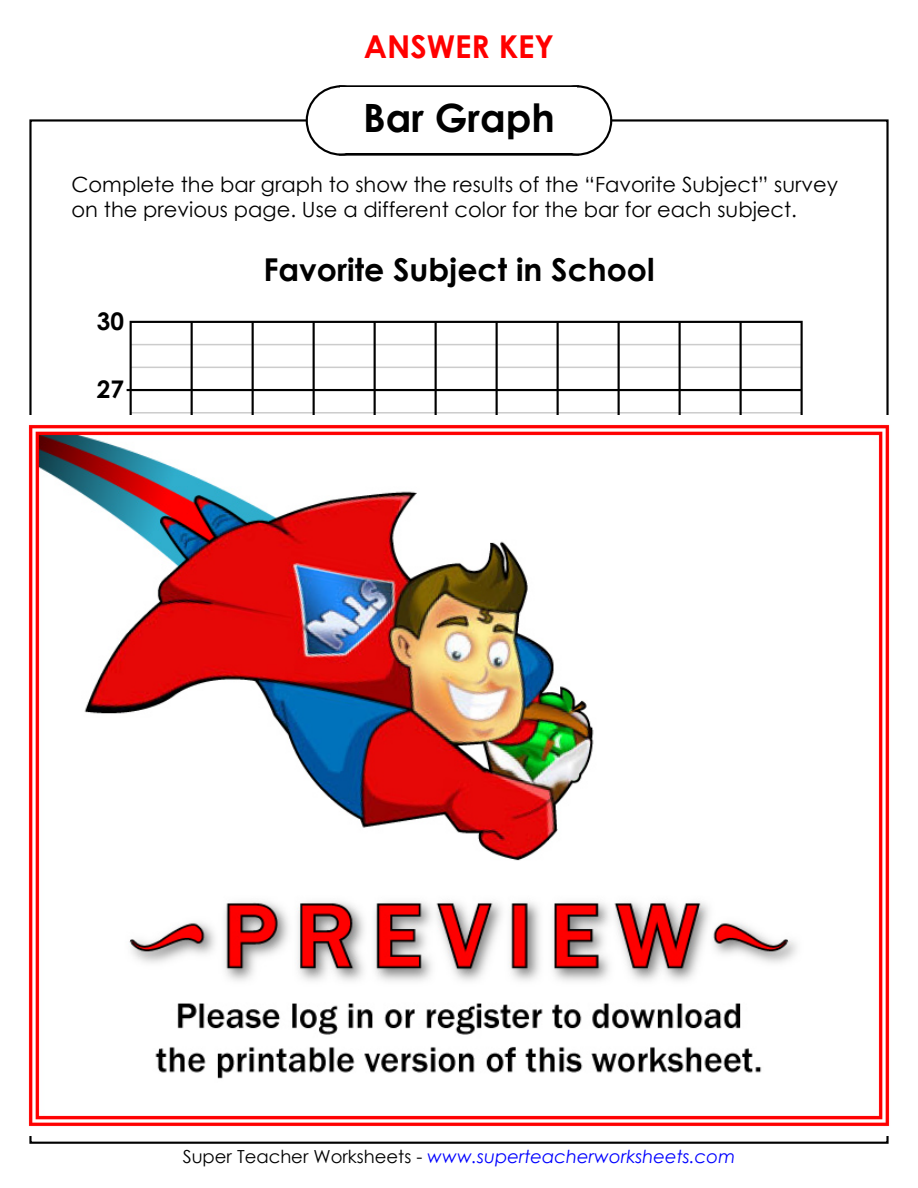
<style>
.page{position:relative;width:918px;height:1188px;background:#fff}
.page>*{position:absolute;margin:0;border:0;box-sizing:border-box;transform-origin:0 0}
.t1{font:700 39px "Century Gothic 2";color:#000}
.t2{font:700 31.5px "Century Gothic 2";color:#000}
.t3{font:700 31.5px "Century Gothic 2";color:#f00}
.t4{font:700 24.3px "Century Gothic 2";color:#000}
.t5{font:21px/25.2px "Century Gothic 2";color:#000}
.t6{font:italic 18px "Century Gothic 2";color:#00f}
.s1{font-style:normal;color:#000}
</style>
<div class="page">
<div style="left:542px;top:85px;width:70px;height:71px;border:4px solid #000;border-radius:50%"></div>
<div style="left:339px;top:85px;width:240px;height:71px;border:4px solid #000"></div>
<div style="left:306px;top:85px;width:70px;height:71px;border:4px solid #000;border-radius:50%"></div>
<div style="left:544px;top:87px;width:66px;height:66px;background:#fff;border-radius:50%"></div>
<div style="left:341px;top:87px;width:236px;height:66px;background:#fff"></div>
<div style="left:308px;top:87px;width:66px;height:66px;background:#fff;border-radius:50%"></div>
<hr style="left:131px;top:412px;width:671px;height:2px;background:#ccc">
<hr style="left:131px;top:367px;width:671px;height:1px;background:#ccc">
<hr style="left:131px;top:344px;width:671px;height:1px;background:#ccc">
<hr style="left:127px;top:389px;width:675px;height:2px;background:#000">
<svg style="left:189px;top:320px;width:66px;height:95px"></svg>
<svg style="left:311px;top:320px;width:66px;height:95px"></svg>
<svg style="left:433px;top:320px;width:66px;height:95px"></svg>
<svg style="left:555px;top:320px;width:66px;height:95px"></svg>
<svg style="left:677px;top:320px;width:66px;height:95px"></svg>
<img style="left:28px;top:424px;width:862px;height:703px">
<h2 class="t3" style="left:364px;top:23px;width:192px">ANSWER KEY</h2>
<h1 class="t1" style="left:363px;top:88px;width:193px">Bar Graph</h1>
<p class="t5" style="left:72px;top:171px;width:768px">Complete the bar graph to show the results of the “Favorite Subject” survey on the previous page. Use a different color for the bar for each subject.</p>
<p class="t4" style="left:97px;top:302px;width:29px">30</p>
<p class="t4" style="left:97px;top:371px;width:29px">27</p>
<h2 class="t2" style="left:263px;top:245px;width:393px">Favorite Subject in School</h2>
<p class="t6" style="left:183px;top:1144px;width:554px"><span class="s1">Super Teacher Worksheets -</span> www.superteacherworksheets.com</p>
</div>
